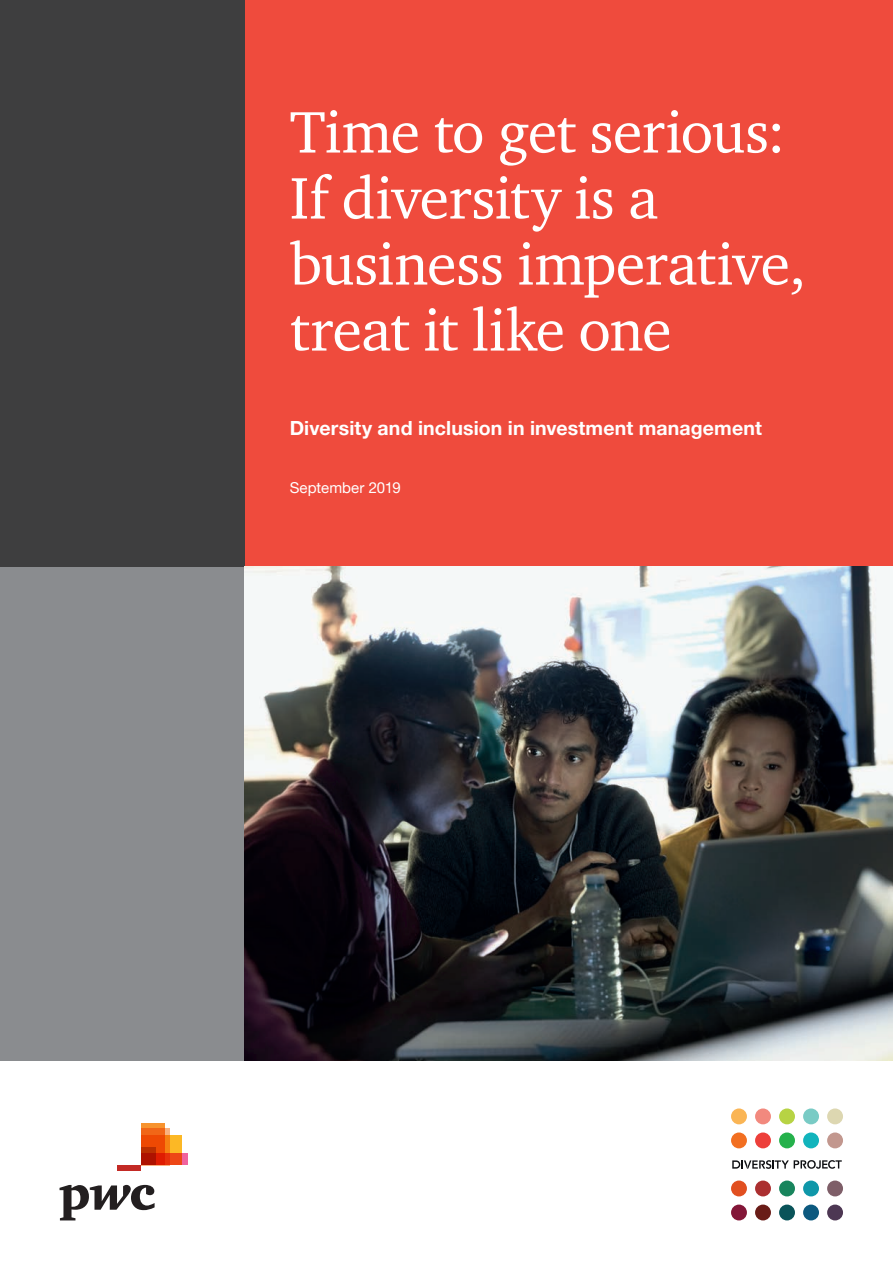
<style>
.page{position:relative;width:893px;height:1263px;background:#fff}
.page>*{position:absolute;margin:0;border:0;box-sizing:border-box;transform-origin:0 0}
.t1{font:60px/66px "ITC Charter Com";letter-spacing:-.015em;color:#fff}
.t2{font:700 19.5px "Helvetica Neue LT Pro";letter-spacing:.01em;color:#fff}
.t3{font:15px "Helvetica Neue LT Pro";letter-spacing:.005em;color:#fff}
</style>
<div class="page">
<div style="left:187px;top:0;width:706px;height:697px;background:#ef4b3d"></div>
<div style="left:0;top:566px;width:244px;height:494px;background:#8a8c8f"></div>
<div style="left:0;top:0;width:244px;height:566px;background:#3e3e3f"></div>
<img style="left:244px;top:566px;width:649px;height:494px">
<div style="left:141px;top:1135px;width:40px;height:30px;background:#fcb825"></div>
<svg style="left:169px;top:1153px;width:18px;height:12px"></svg>
<svg style="left:165px;top:1128px;width:4px;height:37px"></svg>
<svg style="left:141px;top:1123px;width:24px;height:42px"></svg>
<svg style="left:141px;top:1147px;width:15px;height:18px"></svg>
<div style="left:117px;top:1165px;width:24px;height:6px;background:#c32a25"></div>
<svg style="left:60px;top:1185px;width:95px;height:35px"></svg>
<div style="left:731px;top:1108px;width:16px;height:16px;background:#fab555;border-radius:50%"></div>
<div style="left:755px;top:1108px;width:16px;height:16px;background:#f2897e;border-radius:50%"></div>
<div style="left:779px;top:1108px;width:16px;height:16px;background:#b7d344;border-radius:50%"></div>
<div style="left:803px;top:1108px;width:16px;height:16px;background:#79cbc5;border-radius:50%"></div>
<div style="left:827px;top:1108px;width:16px;height:16px;background:#ddd7b1;border-radius:50%"></div>
<div style="left:731px;top:1132px;width:16px;height:16px;background:#f26f21;border-radius:50%"></div>
<div style="left:755px;top:1132px;width:16px;height:16px;background:#ed3f3a;border-radius:50%"></div>
<div style="left:779px;top:1132px;width:16px;height:16px;background:#25b14b;border-radius:50%"></div>
<div style="left:803px;top:1132px;width:16px;height:16px;background:#12b4bc;border-radius:50%"></div>
<div style="left:827px;top:1132px;width:16px;height:16px;background:#c2978e;border-radius:50%"></div>
<div style="left:731px;top:1180px;width:16px;height:16px;background:#e14f20;border-radius:50%"></div>
<div style="left:755px;top:1180px;width:16px;height:16px;background:#ab2f30;border-radius:50%"></div>
<div style="left:779px;top:1180px;width:16px;height:16px;background:#18855d;border-radius:50%"></div>
<div style="left:803px;top:1180px;width:16px;height:16px;background:#0f97a9;border-radius:50%"></div>
<div style="left:827px;top:1180px;width:16px;height:16px;background:#7e5e68;border-radius:50%"></div>
<div style="left:731px;top:1204px;width:16px;height:16px;background:#831638;border-radius:50%"></div>
<div style="left:755px;top:1204px;width:16px;height:16px;background:#691c17;border-radius:50%"></div>
<div style="left:779px;top:1204px;width:16px;height:16px;background:#095359;border-radius:50%"></div>
<div style="left:803px;top:1204px;width:16px;height:16px;background:#0c597f;border-radius:50%"></div>
<div style="left:827px;top:1204px;width:16px;height:16px;background:#4d3753;border-radius:50%"></div>
<svg style="left:732px;top:1160px;width:110px;height:9px"></svg>
<p class="t1" style="left:290px;top:98px;width:518px">Time to get serious:<br>If diversity is a business imperative, treat it like one</p>
<p class="t2" style="left:290px;top:416px;width:474px">Diversity and inclusion in investment management</p>
<p class="t3" style="left:290px;top:479px;width:113px">September 2019</p>
</div>
